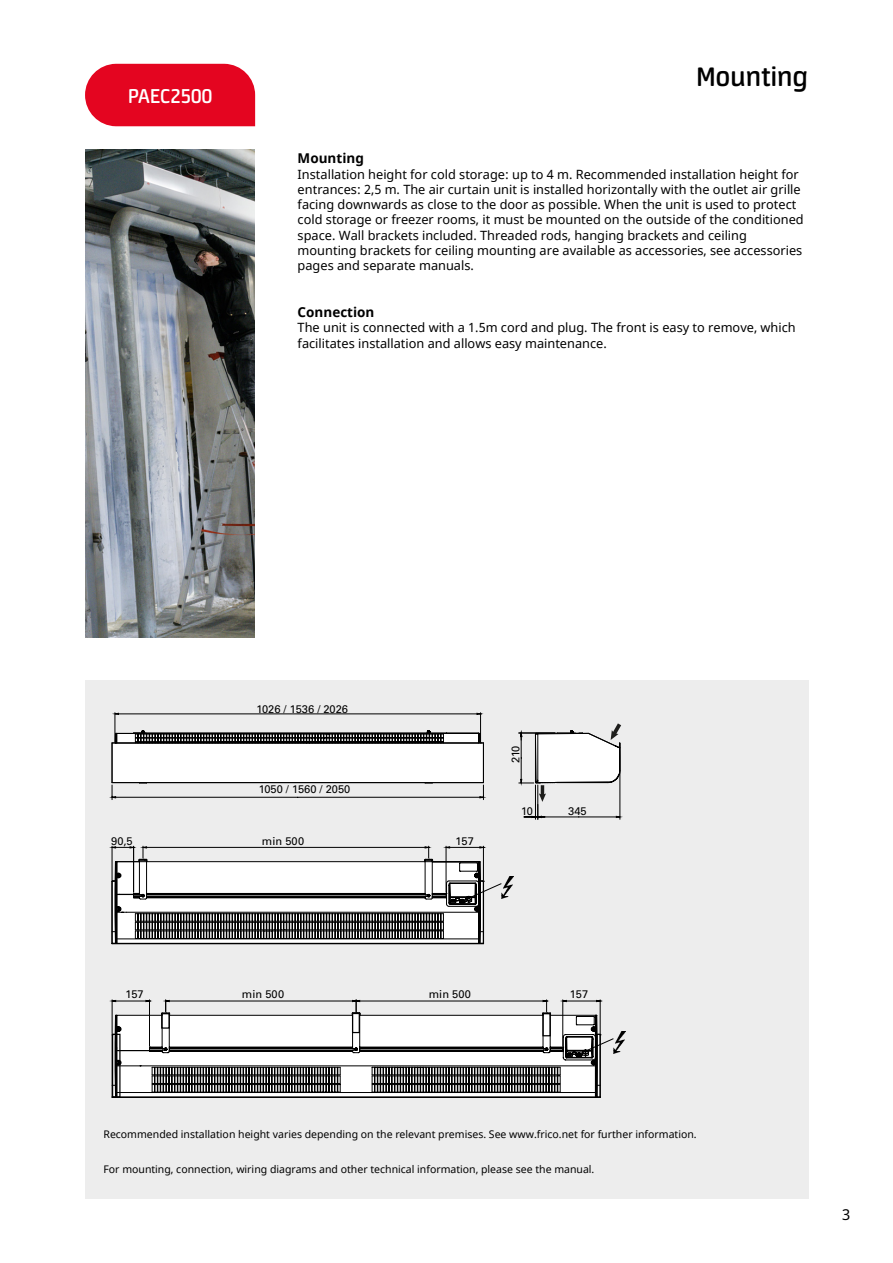
<style>
.page{position:relative;width:893px;height:1263px;background:#fff}
.page>*{position:absolute;margin:0;border:0;box-sizing:border-box;transform-origin:0 0}
.t1{font:600 30px "Neuron";color:#000}
.t2{font:600 22.5px "Neuron";color:#fff}
.t3{font:15px "Noto Sans";color:#000}
.t4{font:700 13.5px "Noto Sans";color:#000}
.t5{font:12.75px/15.3px "Noto Sans";color:#000}
.t6{font:11.1px "Univers";color:#000}
.t7{font:10.5px "Noto Sans";color:#000}
</style>
<div class="page">
<img style="left:85px;top:150px;width:170px;height:488px">
<div style="left:85px;top:680px;width:723px;height:519px;background:#ededed"></div>
<div style="left:85px;top:64px;width:170px;height:62px;background:#e40520"></div>
<svg style="left:116px;top:819px;width:451px;height:181px"></svg>
<img style="left:502px;top:876px;width:11px;height:22px">
<svg style="left:111px;top:846px;width:391px;height:93px"></svg>
<img style="left:614px;top:1031px;width:11px;height:22px">
<svg style="left:111px;top:1000px;width:503px;height:97px"></svg>
<svg style="left:111px;top:712px;width:510px;height:107px"></svg>
<h2 class="t2" style="left:128px;top:83px;width:85px">PAEC2500</h2>
<h1 class="t1" style="left:696px;top:60px;width:113px">Mounting</h1>
<p class="t4" style="left:298px;top:149px;width:68px">Mounting</p>
<p class="t5" style="left:298px;top:167px;width:508px">Installation height for cold storage: up to 4 m. Recommended installation height for entrances: 2,5 m. The air curtain unit is installed horizontally with the outlet air grille facing downwards as close to the door as possible. When the unit is used to protect cold storage or freezer rooms, it must be mounted on the outside of the conditioned space. Wall brackets included. Threaded rods, hanging brackets and ceiling mounting brackets for ceiling mounting are available as accessories, see accessories pages and separate manuals.</p>
<p class="t4" style="left:298px;top:303px;width:78px">Connection</p>
<p class="t5" style="left:298px;top:321px;width:500px">The unit is connected with a 1.5m cord and plug. The front is easy to remove, which facilitates installation and allows easy maintenance.</p>
<p class="t6" style="left:111px;top:834px;width:23px">90,5</p>
<p class="t6" style="left:257px;top:702px;width:93px">1026 / 1536 / 2026</p>
<p class="t6" style="left:259px;top:783px;width:93px">1050 / 1560 / 2050</p>
<p class="t6" style="left:262px;top:834px;width:44px">min 500</p>
<p class="t6" style="left:456px;top:834px;width:20px">157</p>
<p class="t6" style="left:509px;top:763px;width:19px;rotate:-90deg">210</p>
<p class="t6" style="left:521px;top:805px;width:13px">10</p>
<p class="t6" style="left:568px;top:805px;width:20px">345</p>
<p class="t6" style="left:242px;top:988px;width:44px">min 500</p>
<p class="t6" style="left:429px;top:988px;width:44px">min 500</p>
<p class="t6" style="left:125px;top:988px;width:20px">157</p>
<p class="t6" style="left:570px;top:988px;width:20px">157</p>
<p class="t7" style="left:103px;top:1127px;width:595px">Recommended installation height varies depending on the relevant premises. See www.frico.net for further information.</p>
<p class="t7" style="left:103px;top:1162px;width:492px">For mounting, connection, wiring diagrams and other technical information, please see the manual.</p>
<p class="t3" style="left:842px;top:1204px;width:10px">3</p>
</div>
